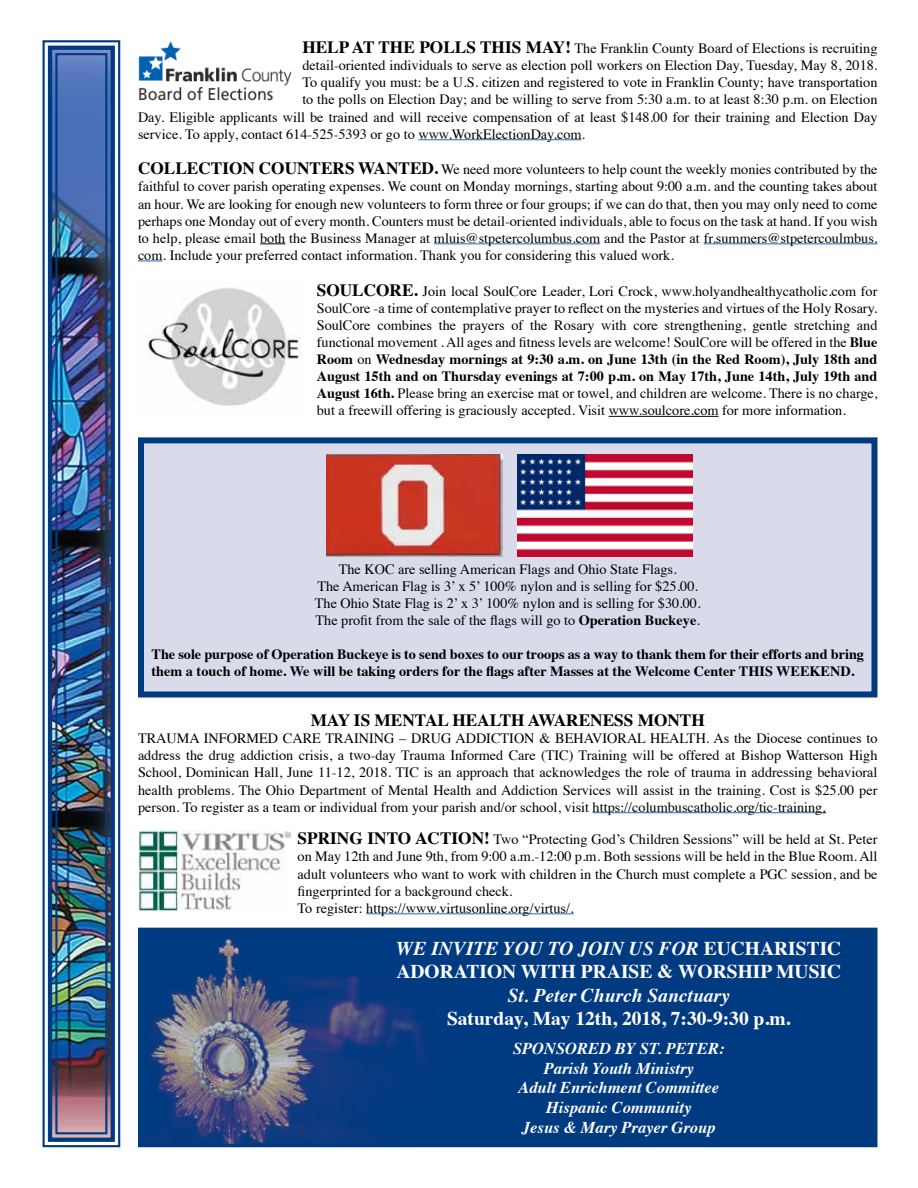
<style>
.page{position:relative;width:918px;height:1188px;background:#fff}
.page>*{position:absolute;margin:0;border:0;box-sizing:border-box;transform-origin:0 0}
.t1{font:700 19.5px/23.4px "Times";color:#fff}
.t2{font:italic 700 19.5px "Times";color:#fff}
.t3{font:700 17.25px "Times";color:#000}
.t4{font:italic 700 16.5px/19.8px "Times";color:#fff;text-align:center}
.t5{font:14.25px/17.1px "Times";color:#000;text-align:justify}
.t6{font:700 14.25px/17.1px "Times";color:#000}
.s1{font-weight:700;font-size:17.25px}
.s2{font-weight:700}
.s3{font-style:italic}
</style>
<div class="page">
<img style="left:42px;top:40px;width:79px;height:1108px">
<div style="left:48px;top:46px;width:67px;height:1096px;border:4px solid #003a80"></div>
<div style="left:55px;top:53px;width:52px;height:1081px;border:2px solid #003a80"></div>
<div style="left:138px;top:437px;width:740px;height:261px;background:#d9dbeb;border:6px solid #003a80"></div>
<hr style="left:418px;top:139px;width:164px;height:1px;background:#2764b0">
<svg style="left:260px;top:243px;width:25px;height:1px"></svg>
<hr style="left:434px;top:243px;width:166px;height:1px;background:#2764b0">
<hr style="left:704px;top:243px;width:174px;height:1px;background:#2764b0">
<svg style="left:138px;top:261px;width:25px;height:1px"></svg>
<hr style="left:609px;top:416px;width:110px;height:1px;background:#000">
<hr style="left:593px;top:812px;width:229px;height:1px;background:#2764b0">
<hr style="left:366px;top:913px;width:208px;height:1px;background:#2764b0">
<img style="left:138px;top:42px;width:154px;height:59px">
<img style="left:147px;top:288px;width:154px;height:118px">
<img style="left:327px;top:455px;width:175px;height:102px">
<img style="left:517px;top:455px;width:175px;height:102px">
<img style="left:138px;top:830px;width:152px;height:80px">
<div style="left:140px;top:929px;width:736px;height:217px;background:#003a80"></div>
<img style="left:148px;top:933px;width:290px;height:210px">
<div style="left:138px;top:928px;width:740px;height:219px;border:3px solid #003a80"></div>
<p class="t5" style="left:302px;top:39px;width:577px"><span class="s1">HELP AT THE POLLS THIS MAY!</span> The Franklin County Board of Elections is recruiting</p>
<p class="t5" style="left:302px;top:56px;width:577px">detail-oriented individuals to serve as election poll workers on Election Day, Tuesday, May 8, 2018.</p>
<p class="t5" style="left:302px;top:73px;width:577px">To qualify you must: be a U.S. citizen and registered to vote in Franklin County; have transportation</p>
<p class="t5" style="left:302px;top:90px;width:577px">to the polls on Election Day; and be willing to serve from 5:30 a.m. to at least 8:30 p.m. on Election</p>
<p class="t5" style="left:138px;top:107px;width:741px">Day. Eligible applicants will be trained and will receive compensation of at least $148.00 for their training and Election Day</p>
<p class="t5" style="left:138px;top:124px;width:449px">service. To apply, contact 614-525-5393 or go to www.WorkElectionDay.com.</p>
<p class="t5" style="left:138px;top:160px;width:741px"><span class="s1">COLLECTION COUNTERS WANTED.</span> We need more volunteers to help count the weekly monies contributed by the faithful to cover parish operating expenses. We count on Monday mornings, starting about 9:00 a.m. and the counting takes about an hour. We are looking for enough new volunteers to form three or four groups; if we can do that, then you may only need to come perhaps one Monday out of every month. Counters must be detail-oriented individuals, able to focus on the task at hand. If you wish to help, please email both the Business Manager at mluis@stpetercolumbus.com and the Pastor at fr.summers@stpetercoulmbus. com. Include your preferred contact information. Thank you for considering this valued work.</p>
<p class="t5" style="left:317px;top:281px;width:562px"><span class="s1">SOULCORE.</span> Join local SoulCore Leader, Lori Crock, www.holyandhealthycatholic.com for SoulCore -a time of contemplative prayer to reflect on the mysteries and virtues of the Holy Rosary.<br>SoulCore combines the prayers of the Rosary with core strengthening, gentle stretching and functional movement . All ages and fitness levels are welcome! SoulCore will be offered in the <span class="s2">Blue Room</span> on <span class="s2">Wednesday mornings at 9:30 a.m. on June 13th (in the Red Room), July 18th and August 15th and on Thursday evenings at 7:00 p.m. on May 17th, June 14th, July 19th and August 16th.</span> Please bring an exercise mat or towel, and children are welcome. There is no charge, but a freewill offering is graciously accepted. Visit www.soulcore.com for more information.</p>
<p class="t5" style="left:315px;top:559px;width:387px;text-align:center">The KOC are selling American Flags and Ohio State Flags.<br>The American Flag is 3’ x 5’ 100% nylon and is selling for $25.00.<br>The Ohio State Flag is 2’ x 3’ 100% nylon and is selling for $30.00.<br>The profit from the sale of the flags will go to <span class="s2">Operation Buckeye</span>.</p>
<p class="t6" style="left:152px;top:644px;width:714px">The sole purpose of Operation Buckeye is to send boxes to our troops as a way to thank them for their efforts and bring them a touch of home. We will be taking orders for the flags after Masses at the Welcome Center THIS WEEKEND.</p>
<p class="t3" style="left:311px;top:704px;width:396px">MAY IS MENTAL HEALTH AWARENESS MONTH</p>
<p class="t5" style="left:138px;top:729px;width:741px">TRAUMA INFORMED CARE TRAINING – DRUG ADDICTION &amp; BEHAVIORAL HEALTH. As the Diocese continues to address the drug addiction crisis, a two-day Trauma Informed Care (TIC) Training will be offered at Bishop Watterson High School, Dominican Hall, June 11-12, 2018. TIC is an approach that acknowledges the role of trauma in addressing behavioral health problems. The Ohio Department of Mental Health and Addiction Services will assist in the training. Cost is $25.00 per person. To register as a team or individual from your parish and/or school, visit https://columbuscatholic.org/tic-training.</p>
<p class="t5" style="left:298px;top:830px;width:581px;text-align:left"><span class="s1">SPRING INTO ACTION!</span> Two “Protecting God’s Children Sessions” will be held at St. Peter on May 12th and June 9th, from 9:00 a.m.-12:00 p.m. Both sessions will be held in the Blue Room. All adult volunteers who want to work with children in the Church must complete a PGC session, and be fingerprinted for a background check.<br>To register: https://www.virtusonline.org/virtus/.</p>
<h1 class="t1" style="left:396px;top:935px;width:447px"><span class="s3">WE INVITE YOU TO JOIN US FOR</span> EUCHARISTIC<br>ADORATION WITH PRAISE &amp; WORSHIP MUSIC</h1>
<h1 class="t2" style="left:508px;top:977px;width:224px">St. Peter Church Sanctuary</h1>
<h1 class="t1" style="left:447px;top:1005px;width:345px">Saturday, May 12th, 2018, 7:30-9:30 p.m.</h1>
<p class="t4" style="left:513px;top:1037px;width:213px">SPONSORED BY ST. PETER:<br>Parish Youth Ministry<br>Adult Enrichment Committee<br>Hispanic Community<br>Jesus &amp; Mary Prayer Group</p>
</div>
